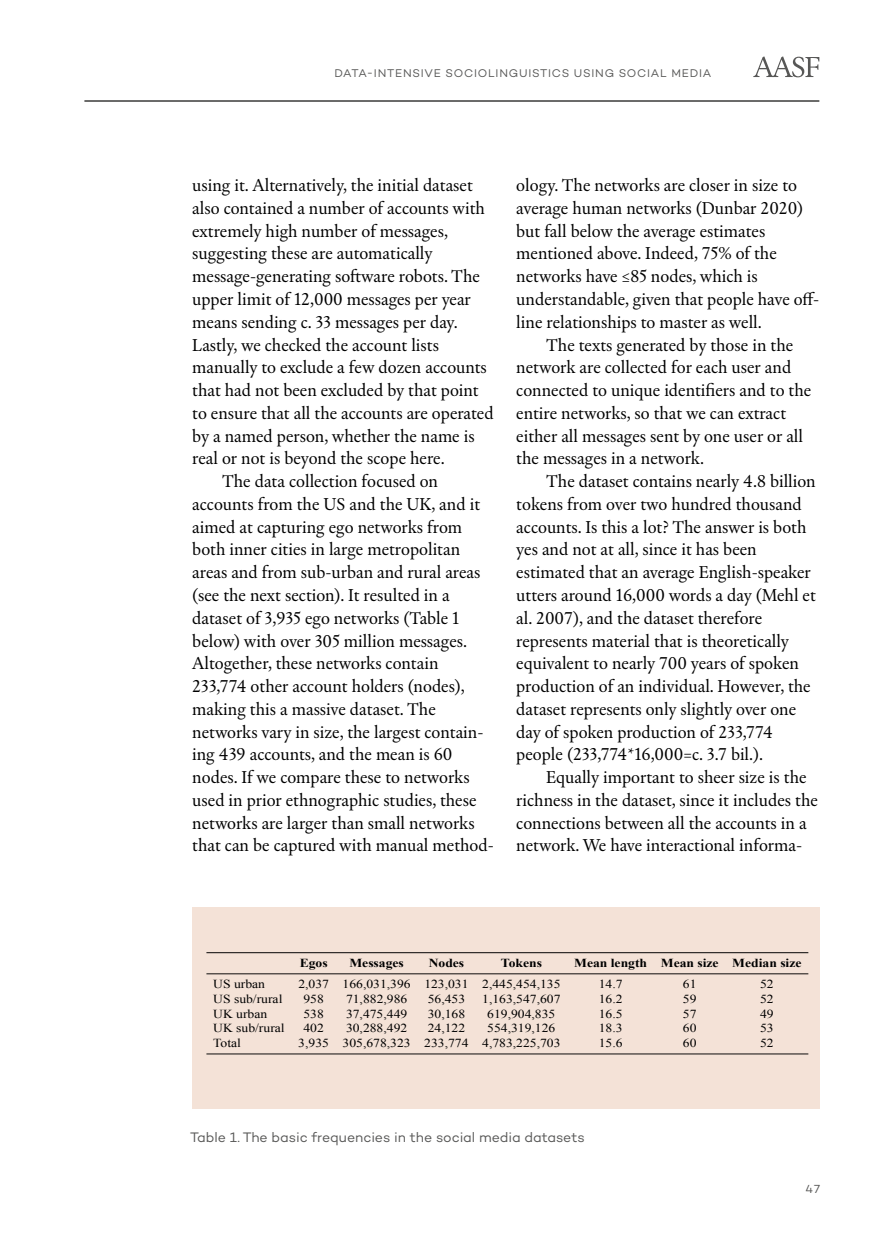
<style>
.page{position:relative;width:874px;height:1241px;background:#fff}
.page>*{position:absolute;margin:0;border:0;box-sizing:border-box;transform-origin:0 0}
.t1{font:17.5px/22.8px "Chassi S";color:#000}
.t2{font:14px "Campton";letter-spacing:-.005em;color:#575756}
.t3{font:12.25px "Times New Roman";color:#000;scale:1.11 1}
.t4{font:700 12.25px "Times New Roman";color:#000;scale:1.11 1}
.t5{font:11.9px "Campton";color:#575756}
.t6{font:11.38px "Campton";letter-spacing:.07em;color:#575756}
</style>
<div class="page">
<hr style="left:84px;top:100px;width:735px;height:2px;background:#575756">
<svg style="left:753px;top:56px;width:66px;height:21px"></svg>
<div style="left:192px;top:907px;width:627px;height:201px;background:#f4e2d7"></div>
<hr style="left:206px;top:952px;width:601px;height:1px;background:#000">
<hr style="left:206px;top:973px;width:601px;height:1px;background:#000">
<hr style="left:206px;top:1053px;width:601px;height:1px;background:#000">
<p class="t6" style="left:334px;top:66px;width:378px">DATA-INTENSIVE SOCIOLINGUISTICS USING SOCIAL MEDIA</p>
<p class="t1" style="left:192px;top:174px;width:282px">using it. Alternatively, the initial dataset</p>
<p class="t1" style="left:192px;top:197px;width:294px">also contained a number of accounts with</p>
<p class="t1" style="left:192px;top:219px;width:257px">extremely high number of messages,</p>
<p class="t1" style="left:192px;top:242px;width:242px">suggesting these are automatically</p>
<p class="t1" style="left:192px;top:265px;width:289px">message-generating software robots. The</p>
<p class="t1" style="left:192px;top:288px;width:280px">upper limit of 12,000 messages per year</p>
<p class="t1" style="left:192px;top:310px;width:267px">means sending c. 33 messages per day.</p>
<p class="t1" style="left:192px;top:333px;width:248px">Lastly, we checked the account lists</p>
<p class="t1" style="left:192px;top:356px;width:296px">manually to exclude a few dozen accounts</p>
<p class="t1" style="left:192px;top:379px;width:288px">that had not been excluded by that point</p>
<p class="t1" style="left:192px;top:401px;width:303px">to ensure that all the accounts are operated</p>
<p class="t1" style="left:192px;top:424px;width:284px">by a named person, whether the name is</p>
<p class="t1" style="left:192px;top:447px;width:254px">real or not is beyond the scope here.</p>
<p class="t1" style="left:222px;top:470px;width:217px">The data collection focused on</p>
<p class="t1" style="left:192px;top:492px;width:289px">accounts from the US and the UK, and it</p>
<p class="t1" style="left:192px;top:515px;width:271px">aimed at capturing ego networks from</p>
<p class="t1" style="left:192px;top:538px;width:269px">both inner cities in large metropolitan</p>
<p class="t1" style="left:192px;top:561px;width:289px">areas and from sub-urban and rural areas</p>
<p class="t1" style="left:192px;top:583px;width:259px">(see the next section). It resulted in a</p>
<p class="t1" style="left:192px;top:606px;width:269px">dataset of 3,935 ego networks (Table 1</p>
<p class="t1" style="left:192px;top:629px;width:276px">below) with over 305 million messages.</p>
<p class="t1" style="left:192px;top:652px;width:248px">Altogether, these networks contain</p>
<p class="t1" style="left:192px;top:674px;width:274px">233,774 other account holders (nodes),</p>
<p class="t1" style="left:192px;top:697px;width:245px">making this a massive dataset. The</p>
<p class="t1" style="left:192px;top:720px;width:292px">networks vary in size, the largest contain-</p>
<p class="t1" style="left:192px;top:743px;width:262px">ing 439 accounts, and the mean is 60</p>
<p class="t1" style="left:192px;top:765px;width:279px">nodes. If we compare these to networks</p>
<p class="t1" style="left:192px;top:788px;width:285px">used in prior ethnographic studies, these</p>
<p class="t1" style="left:192px;top:811px;width:284px">networks are larger than small networks</p>
<p class="t1" style="left:192px;top:834px;width:303px">that can be captured with manual method-</p>
<p class="t1" style="left:516px;top:174px;width:304px">ology. The networks are closer in size to average human networks (Dunbar 2020) but fall below the average estimates mentioned above. Indeed, 75% of the networks have ≤85 nodes, which is understandable, given that people have off&shy;line relationships to master as well.</p>
<p class="t1" style="left:516px;top:333px;width:296px;text-indent:30px">The texts generated by those in the network are collected for each user and connected to unique identifiers and to the entire networks, so that we can extract either all messages sent by one user or all the messages in a network.</p>
<p class="t1" style="left:516px;top:470px;width:301px;text-indent:30px">The dataset contains nearly 4.8 billion tokens from over two hundred thousand accounts. Is this a lot? The answer is both yes and not at all, since it has been estimated that an average English-speaker utters around 16,000 words a day (Mehl et al. 2007), and the dataset therefore represents material that is theoretically equivalent to nearly 700 years of spoken production of an individual. However, the dataset represents only slightly over one day of spoken production of 233,774 people (233,774*16,000=c. 3.7 bil.).</p>
<p class="t1" style="left:516px;top:765px;width:303px;text-indent:30px">Equally important to sheer size is the richness in the dataset, since it includes the connections between all the accounts in a network. We have interactional informa-</p>
<p class="t4" style="left:299px;top:954px;width:27px">Egos</p>
<p class="t4" style="left:349px;top:954px;width:51px">Messages</p>
<p class="t4" style="left:428px;top:954px;width:34px">Nodes</p>
<p class="t4" style="left:500px;top:954px;width:39px">Tokens</p>
<p class="t4" style="left:574px;top:954px;width:206px">Mean length Mean size Median size</p>
<p class="t3" style="left:213px;top:975px;width:48px">US urban</p>
<p class="t3" style="left:298px;top:975px;width:237px">2,037 166,031,396 123,031 2,445,454,135</p>
<p class="t3" style="left:598px;top:975px;width:23px">14.7</p>
<p class="t3" style="left:682px;top:975px;width:14px">61</p>
<p class="t3" style="left:759px;top:975px;width:14px">52</p>
<p class="t3" style="left:213px;top:990px;width:64px">US sub/rural</p>
<p class="t3" style="left:303px;top:990px;width:20px">958</p>
<p class="t3" style="left:346px;top:990px;width:57px">71,882,986</p>
<p class="t3" style="left:427px;top:990px;width:35px">56,453</p>
<p class="t3" style="left:482px;top:990px;width:72px">1,163,547,607</p>
<p class="t3" style="left:598px;top:990px;width:23px">16.2</p>
<p class="t3" style="left:682px;top:990px;width:14px">59</p>
<p class="t3" style="left:759px;top:990px;width:14px">52</p>
<p class="t3" style="left:213px;top:1004px;width:50px">UK urban</p>
<p class="t3" style="left:303px;top:1004px;width:20px">538</p>
<p class="t3" style="left:346px;top:1004px;width:57px">37,475,449</p>
<p class="t3" style="left:427px;top:1004px;width:35px">30,168</p>
<p class="t3" style="left:487px;top:1004px;width:63px">619,904,835</p>
<p class="t3" style="left:598px;top:1004px;width:23px">16.5</p>
<p class="t3" style="left:682px;top:1004px;width:14px">57</p>
<p class="t3" style="left:759px;top:1004px;width:14px">49</p>
<p class="t3" style="left:213px;top:1019px;width:66px">UK sub/rural</p>
<p class="t3" style="left:303px;top:1019px;width:20px">402</p>
<p class="t3" style="left:346px;top:1019px;width:57px">30,288,492</p>
<p class="t3" style="left:427px;top:1019px;width:35px">24,122</p>
<p class="t3" style="left:487px;top:1019px;width:63px">554,319,126</p>
<p class="t3" style="left:598px;top:1019px;width:23px">18.3</p>
<p class="t3" style="left:682px;top:1019px;width:14px">60</p>
<p class="t3" style="left:759px;top:1019px;width:14px">53</p>
<p class="t3" style="left:213px;top:1034px;width:27px">Total</p>
<p class="t3" style="left:298px;top:1034px;width:237px">3,935 305,678,323 233,774 4,783,225,703</p>
<p class="t3" style="left:598px;top:1034px;width:23px">15.6</p>
<p class="t3" style="left:682px;top:1034px;width:14px">60</p>
<p class="t3" style="left:759px;top:1034px;width:14px">52</p>
<p class="t2" style="left:190px;top:1128px;width:396px">Table 1. The basic frequencies in the social media datasets</p>
<p class="t5" style="left:805px;top:1181px;width:16px">47</p>
</div>
